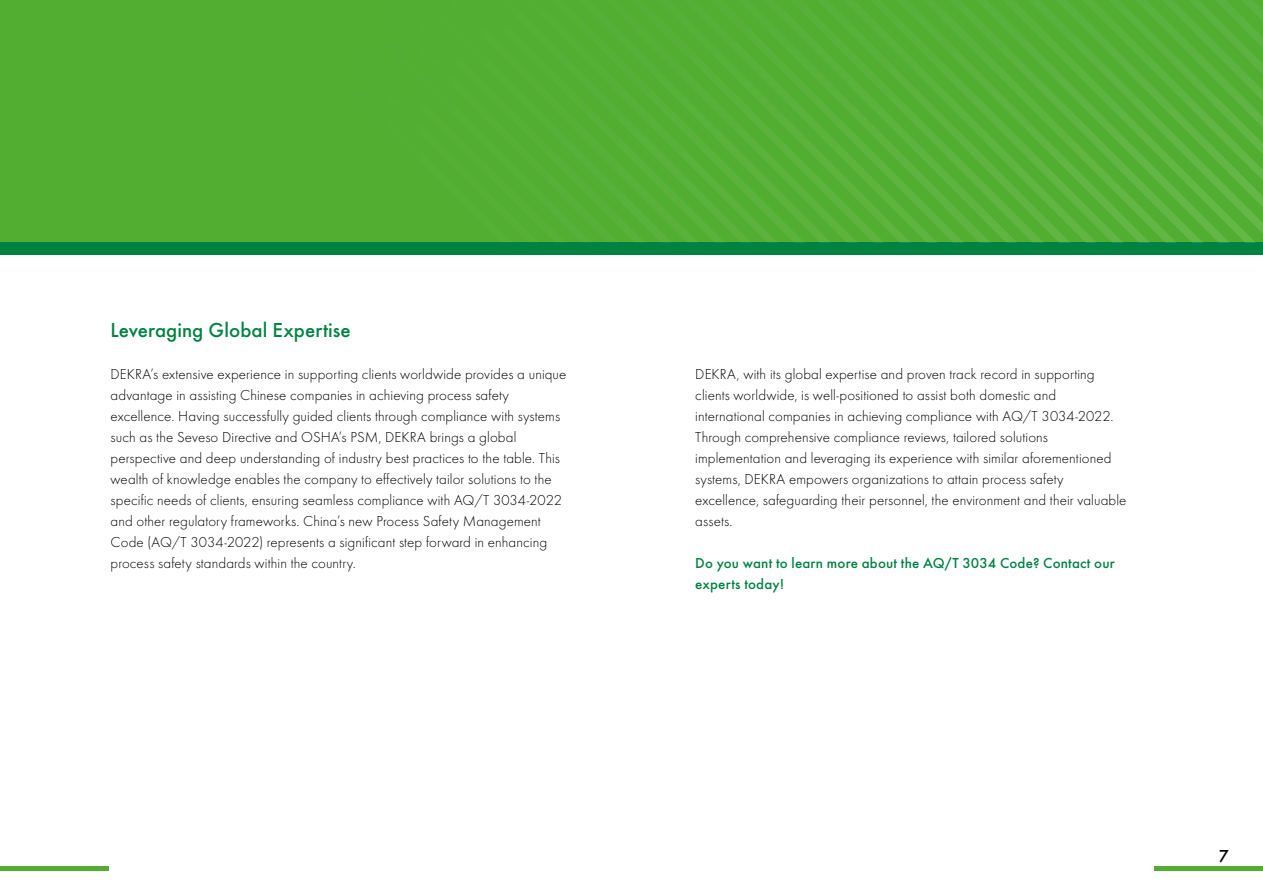
<style>
.page{position:relative;width:1263px;height:893px;background:#fff}
.page>*{position:absolute;margin:0;border:0;box-sizing:border-box;transform-origin:0 0}
.t1{font:500 21px "Futura";letter-spacing:.005em;color:#008243}
.t2{font:500 18px "Futura";color:#000}
.t3{font:300 15px/21px "Futura";letter-spacing:.005em;color:#000}
.t4{font:500 15px/21px "Futura";letter-spacing:.01em;color:#008243}
</style>
<div class="page">
<hr style="left:1154px;top:867px;width:109px;height:4px;background:#51ae30">
<hr style="left:0;top:867px;width:109px;height:4px;background:#51ae30">
<div style="left:0;top:0;width:1263px;height:249px;background:#51ae30"></div>
<div style="left:0;top:243px;width:1263px;height:12px;background:#008243"></div>
<svg style="left:715px;top:231px;width:548px;height:11px"></svg>
<svg style="left:715px;top:214px;width:548px;height:17px"></svg>
<svg style="left:715px;top:0;width:548px;height:214px"></svg>
<h1 class="t1" style="left:111px;top:314px;width:242px">Leveraging Global Expertise</h1>
<p class="t3" style="left:111px;top:363px;width:457px">DEKRA’s extensive experience in supporting clients worldwide provides a unique advantage in assisting Chinese companies in achieving process safety excellence. Having successfully guided clients through compliance with systems such as the Seveso Directive and OSHA’s PSM, DEKRA brings a global perspective and deep understanding of industry best practices to the table. This wealth of knowledge enables the company to effectively tailor solutions to the specific needs of clients, ensuring seamless compliance with AQ/T 3034-2022 and other regulatory frameworks. China’s new Process Safety Management Code (AQ/T 3034-2022) represents a significant step forward in enhancing process safety standards within the country.</p>
<p class="t3" style="left:695px;top:363px;width:433px">DEKRA, with its global expertise and proven track record in supporting clients worldwide, is well-positioned to assist both domestic and international companies in achieving compliance with AQ/T 3034-2022.<br>Through comprehensive compliance reviews, tailored solutions implementation and leveraging its experience with similar aforementioned systems, DEKRA empowers organizations to attain process safety excellence, safeguarding their personnel, the environment and their valuable assets.</p>
<p class="t4" style="left:695px;top:551px;width:421px">Do you want to learn more about the AQ/T 3034 Code? Contact our experts today!</p>
<p class="t2" style="left:1219px;top:842px;width:12px">7</p>
</div>
